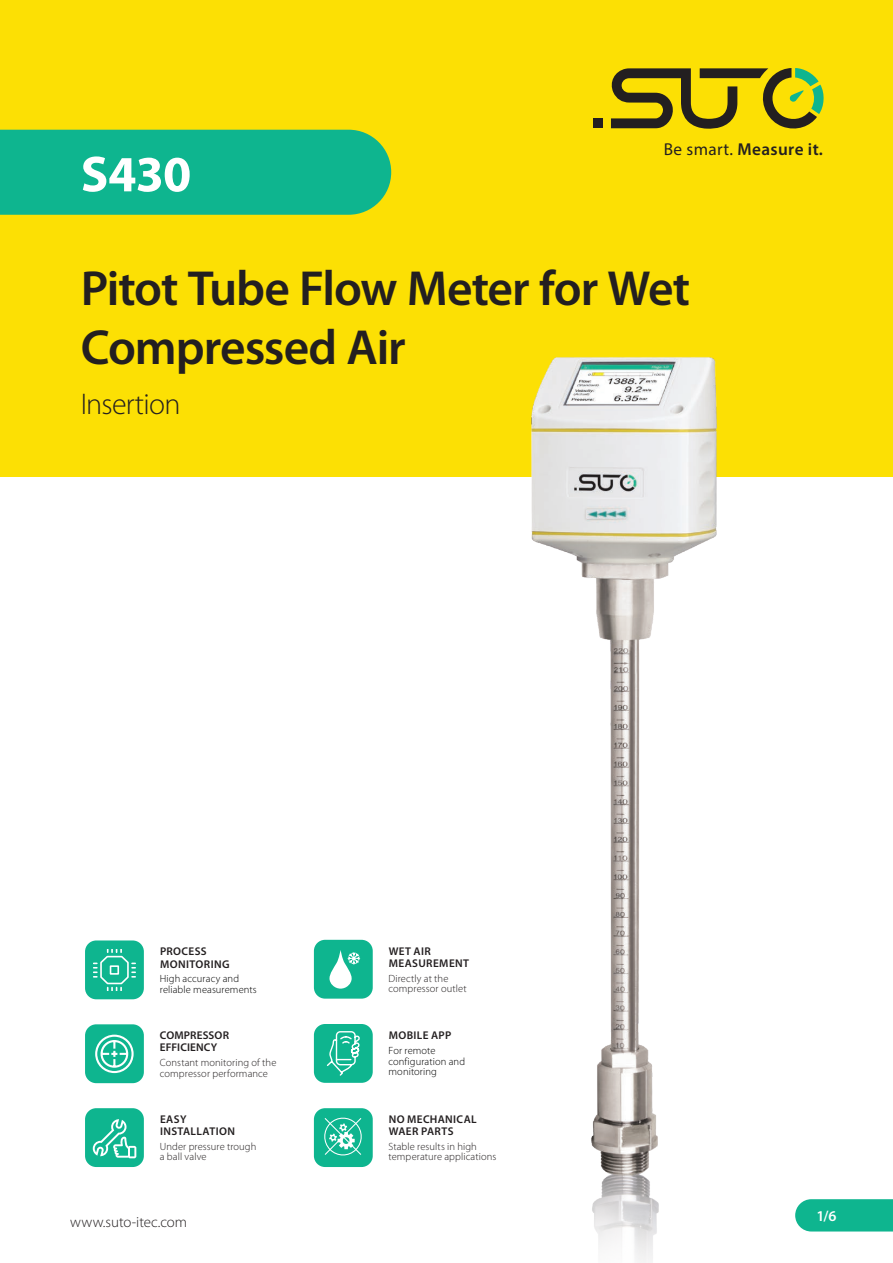
<style>
.page{position:relative;width:893px;height:1263px;background:#fff}
.page>*{position:absolute;margin:0;border:0;box-sizing:border-box;transform-origin:0 0}
.t1{font:700 51px "Myriad Pro";color:#fff}
.t2{font:600 49.5px/59.4px "Myriad Pro";letter-spacing:-.025em;color:#231f20}
.t3{font:300 30px "Myriad Pro";letter-spacing:-.025em;color:#231f20}
.t4{font:600 17.25px "Myriad Pro";letter-spacing:.02em;color:#231f20}
.t5{font:300 15px "Myriad Pro";color:#231f20}
.t6{font:600 15px "Myriad Pro";color:#fff}
.t7{font:600 11.25px/12px "Myriad Pro";letter-spacing:.035em;color:#231f20}
.t8{font:600 11.25px/12px "Myriad Pro";letter-spacing:.015em;color:#231f20}
.t9{font:300 10.5px/10.5px "Myriad Pro";letter-spacing:.01em;color:#231f20}
.t10{font:300 10.5px/10.5px "Myriad Pro";letter-spacing:.01em;color:#000}
.s1{font-weight:400}
</style>
<div class="page">
<div style="left:0;top:0;width:893px;height:476px;background:#fce004"></div>
<svg style="left:611px;top:68px;width:213px;height:61px"></svg>
<div style="left:593px;top:118px;width:10px;height:10px;background:#231f20"></div>
<div style="left:0;top:130px;width:391px;height:85px;background:#0eb58f"></div>
<img style="left:414px;top:357px;width:434px;height:906px">
<svg style="left:795px;top:1199px;width:98px;height:32px;background:#18b893"></svg>
<div style="left:85px;top:1024px;width:59px;height:59px;background:#0eb58f;border-radius:11px"></div>
<svg style="left:95px;top:1034px;width:39px;height:39px"></svg>
<div style="left:314px;top:940px;width:59px;height:59px;background:#0eb58f;border-radius:11px"></div>
<svg style="left:329px;top:950px;width:31px;height:38px"></svg>
<div style="left:85px;top:940px;width:59px;height:59px;background:#0eb58f;border-radius:11px"></div>
<svg style="left:94px;top:949px;width:41px;height:42px"></svg>
<div style="left:314px;top:1024px;width:59px;height:59px;background:#0eb58f;border-radius:11px"></div>
<svg style="left:326px;top:1031px;width:34px;height:45px"></svg>
<div style="left:85px;top:1108px;width:59px;height:59px;background:#0eb58f;border-radius:11px"></div>
<svg style="left:93px;top:1119px;width:43px;height:39px"></svg>
<div style="left:314px;top:1108px;width:59px;height:59px;background:#0eb58f;border-radius:11px"></div>
<svg style="left:324px;top:1117px;width:38px;height:39px"></svg>
<h1 class="t1" style="left:81px;top:146px;width:112px">S430</h1>
<h3 class="t4" style="left:664px;top:140px;width:161px"><span class="s1">Be smart.</span> Measure it.</h3>
<h2 class="t2" style="left:81px;top:259px;width:611px">Pitot Tube Flow Meter for Wet<br>Compressed Air</h2>
<h3 class="t3" style="left:81px;top:387px;width:101px">Insertion</h3>
<p class="t7" style="left:160px;top:946px;width:71px">PROCESS<br>MONITORING</p>
<p class="t10" style="left:160px;top:974px;width:98px">High accuracy and reliable measurements</p>
<p class="t8" style="left:160px;top:1030px;width:71px">COMPRESSOR<br>EFFICIENCY</p>
<p class="t9" style="left:160px;top:1057px;width:118px">Constant monitoring of the compressor performance</p>
<p class="t7" style="left:160px;top:1113px;width:77px">EASY<br>INSTALLATION</p>
<p class="t9" style="left:160px;top:1141px;width:98px">Under pressure trough a ball valve</p>
<h3 class="t5" style="left:70px;top:1213px;width:118px">www.suto-itec.com</h3>
<p class="t7" style="left:389px;top:945px;width:82px">WET AIR<br>MEASUREMENT</p>
<p class="t9" style="left:389px;top:973px;width:80px">Directly at the compressor outlet</p>
<p class="t7" style="left:389px;top:1030px;width:64px">MOBILE APP</p>
<p class="t10" style="left:389px;top:1045px;width:78px">For remote configuration and monitoring</p>
<p class="t7" style="left:389px;top:1113px;width:90px">NO MECHANICAL<br>WAER PARTS</p>
<p class="t9" style="left:389px;top:1141px;width:109px">Stable results in high temperature applications</p>
<h3 class="t6" style="left:816px;top:1208px;width:21px">1/6</h3>
</div>
